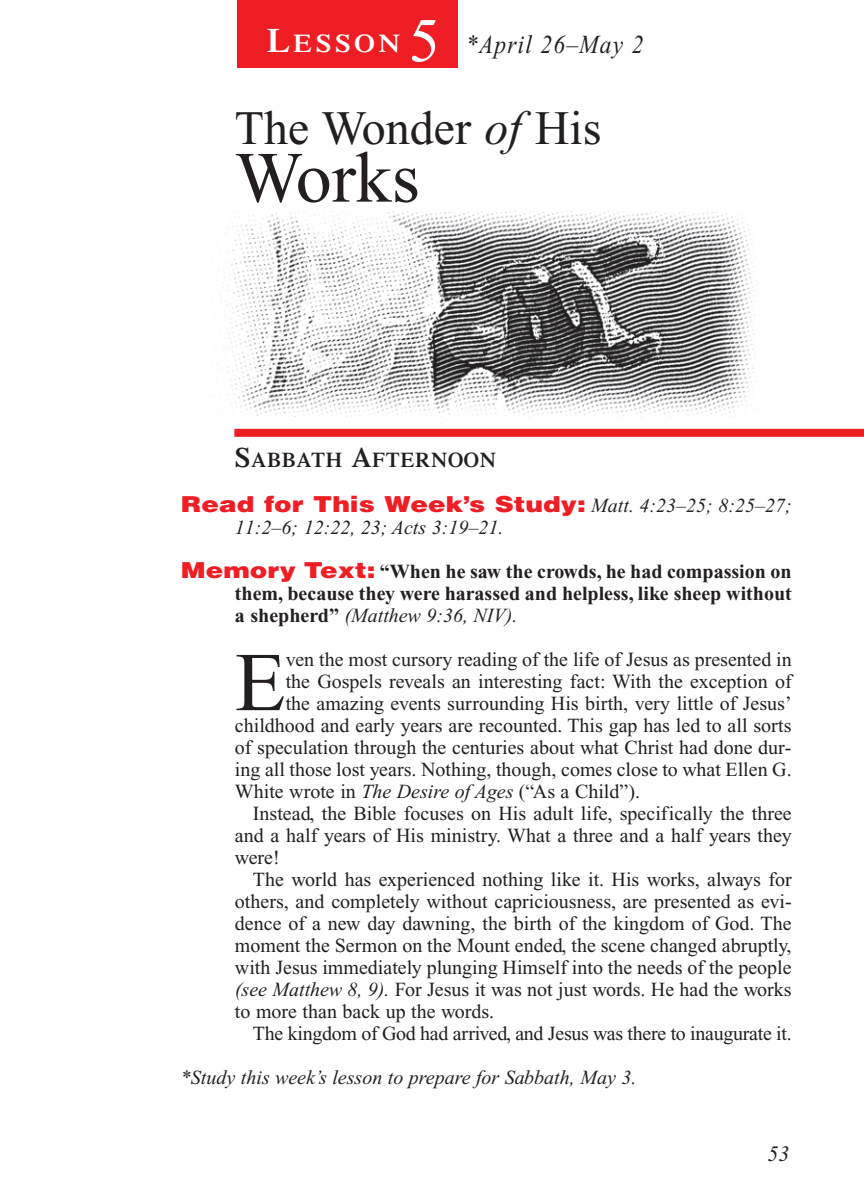
<style>
.page{position:relative;width:864px;height:1188px;background:#fff}
.page>*{position:absolute;margin:0;border:0;box-sizing:border-box;transform-origin:0 0}
.t1{font:83.4px "Times New Roman";color:#231f20}
.t2{font:72px "Times New Roman";color:#231f20}
.t3{font:62px "Times New Roman";color:#fff}
.t4{font:48px "Times New Roman";color:#231f20}
.t5{font:italic 26px "Times New Roman";letter-spacing:.05em;color:#231f20;scale:.9 1}
.t6{font:600 25.6px "Times";letter-spacing:.135em;color:#fff;scale:1.1 1}
.t7{font:900 22px "Helvetica";color:#ee1e24;scale:1.2 1}
.t8{font:italic 22px "Times New Roman";color:#231f20}
.t9{font:600 21px "Times";letter-spacing:.035em;color:#231f20}
.t10{font:20px "Times New Roman";color:#231f20}
.t11{font:700 20px/22px "Times New Roman";color:#231f20;text-align:justify}
.t12{font:italic 20px "Times New Roman";color:#231f20}
.s1{font-size:34px}
.s2{font-style:italic}
.s3{font-size:28px}
.s4{font-family:"Times New Roman";font-weight:400;font-style:italic;font-size:20px;color:#231f20}
.s5{font-family:"Helvetica";font-weight:900;font-size:22px;color:#ee1e24}
.s6{font-weight:400;font-style:italic}
</style>
<div class="page">
<hr style="left:0;top:574px;width:1px;height:385px;background:#fde8dd">
<div style="left:237px;top:0;width:221px;height:67px;background:#ee1e24"></div>
<img style="left:223px;top:211px;width:533px;height:205px">
<div style="left:234px;top:429px;width:630px;height:8px;background:#ee1e24"></div>
<p class="t6" style="left:267px;top:34px;width:123px"><span class="s1">L</span>ESSON</p>
<h3 class="t3" style="left:409px;top:18px;width:32px">5</h3>
<h3 class="t5" style="left:466px;top:35px;width:199px">*April 26–May 2</h3>
<h3 class="t4" style="left:235px;top:110px;width:368px">The Wonder <span class="s2">of</span> His</h3>
<h2 class="t2" style="left:235px;top:152px;width:186px">Works</h2>
<p class="t9" style="left:235px;top:452px;width:263px"><span class="s3">S</span>ABBATH <span class="s3">A</span>FTERNOON</p>
<p class="t7" style="left:181px;top:492px;width:510px">Read for This Week’s Study: <span class="s4">Matt. 4:23–25; 8:25–27;</span></p>
<p class="t12" style="left:235px;top:520px;width:270px">11:2–6; 12:22, 23; Acts 3:19–21.</p>
<p class="t11" style="left:235px;top:563px;width:558px;text-indent:-54px"><span class="s5">Memory Text:</span> “When he saw the crowds, he had compassion on them, because they were harassed and helpless, like sheep without a shepherd” <span class="s6">(Matthew 9:36, NIV).</span></p>
<h1 class="t1" style="left:235px;top:652px;width:52px">E</h1>
<p class="t10" style="left:286px;top:652px;width:508px">ven the most cursory reading of the life of Jesus as presented in</p>
<p class="t10" style="left:286px;top:674px;width:507px">the Gospels reveals an interesting fact: With the exception of</p>
<p class="t10" style="left:286px;top:696px;width:507px">the amazing events surrounding His birth, very little of Jesus’</p>
<p class="t10" style="left:235px;top:718px;width:558px">childhood and early years are recounted. This gap has led to all sorts</p>
<p class="t10" style="left:235px;top:740px;width:558px">of speculation through the centuries about what Christ had done dur-</p>
<p class="t10" style="left:235px;top:762px;width:558px">ing all those lost years. Nothing, though, comes close to what Ellen G.</p>
<p class="t10" style="left:235px;top:784px;width:407px">White wrote in <span class="s2">The Desire of Ages</span> (“As a Child”).</p>
<p class="t10" style="left:253px;top:806px;width:540px">Instead, the Bible focuses on His adult life, specifically the three</p>
<p class="t10" style="left:235px;top:828px;width:558px">and a half years of His ministry. What a three and a half years they</p>
<p class="t10" style="left:235px;top:850px;width:46px">were!</p>
<p class="t10" style="left:253px;top:872px;width:540px">The world has experienced nothing like it. His works, always for</p>
<p class="t10" style="left:235px;top:894px;width:558px">others, and completely without capriciousness, are presented as evi-</p>
<p class="t10" style="left:235px;top:916px;width:558px">dence of a new day dawning, the birth of the kingdom of God. The</p>
<p class="t10" style="left:235px;top:938px;width:558px">moment the Sermon on the Mount ended, the scene changed abruptly,</p>
<p class="t10" style="left:235px;top:960px;width:558px">with Jesus immediately plunging Himself into the needs of the people</p>
<p class="t10" style="left:235px;top:982px;width:558px"><span class="s2">(see Matthew 8, 9).</span> For Jesus it was not just words. He had the works</p>
<p class="t10" style="left:235px;top:1004px;width:261px">to more than back up the words.</p>
<p class="t10" style="left:253px;top:1026px;width:540px">The kingdom of God had arrived, and Jesus was there to inaugurate it.</p>
<p class="t12" style="left:181px;top:1070px;width:457px">*Study this week’s lesson to prepare for Sabbath, May 3.</p>
<p class="t8" style="left:767px;top:1146px;width:23px">53</p>
</div>
